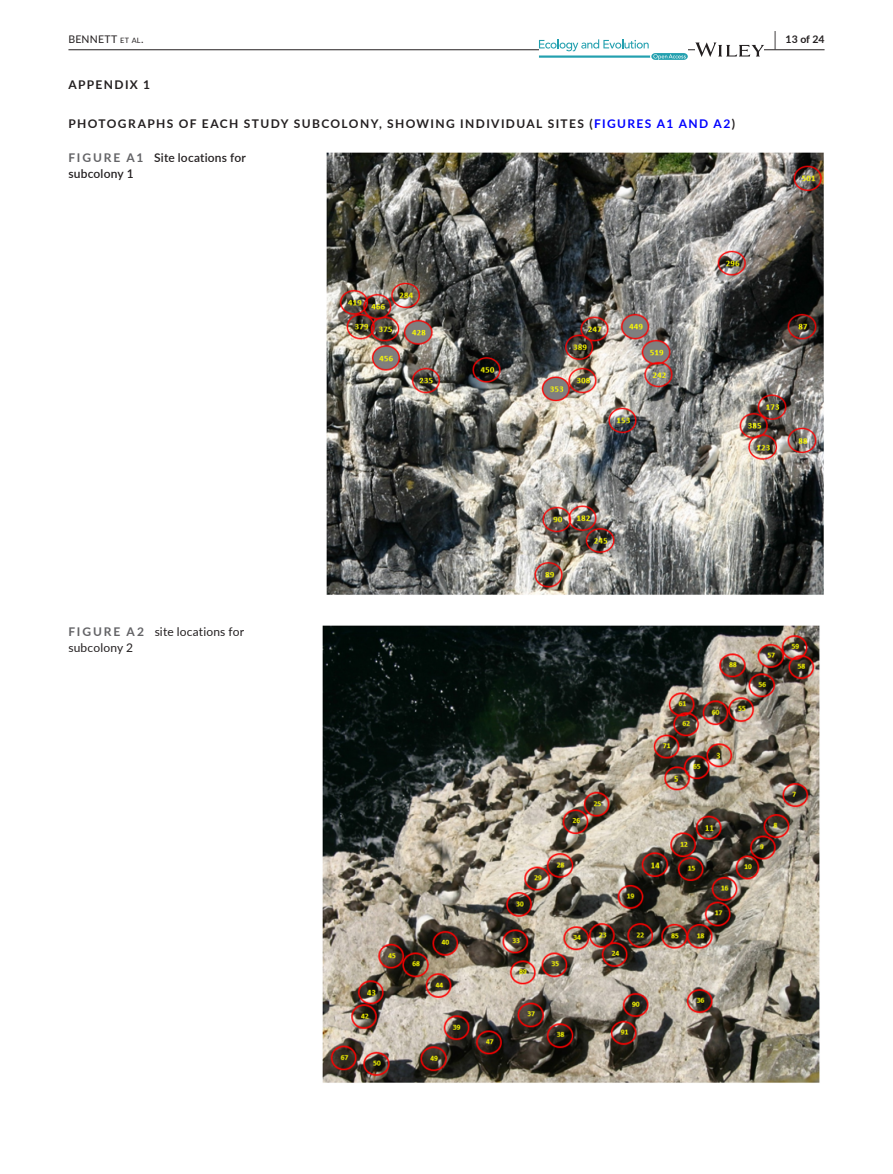
<style>
.page{position:relative;width:893px;height:1174px;background:#fff}
.page>*{position:absolute;margin:0;border:0;box-sizing:border-box;transform-origin:0 0}
.t1{font:700 12px "Lato";letter-spacing:.115em;color:#231f20}
.t2{font:600 12px/16.5px "Lato";letter-spacing:.015em;color:#231f20}
.t3{font:12px/16.5px "Lato";letter-spacing:.015em;color:#231f20}
.t4{font:10.5px "Lato";letter-spacing:.02em;color:#231f20}
.t5{font:700 10.5px "Lato";color:#231f20}
.s1{font-size:7.35px}
.s2{font-size:19.5px}
.s3{color:#00f}
.s4{font-weight:700;color:#636366}
</style>
<div class="page">
<hr style="left:68px;top:49px;width:756px;height:1px;background:#231f20">
<svg style="left:539px;top:39px;width:149px;height:21px"></svg>
<svg style="left:695px;top:42px;width:69px;height:15px"></svg>
<img style="left:327px;top:152px;width:497px;height:443px">
<img style="left:323px;top:626px;width:497px;height:457px">
<p class="t4" style="left:68px;top:31px;width:77px">BENNETT <span class="s1">et al</span>.</p>
<p class="t5" style="left:774px;top:31px;width:52px"><span class="s2">|</span> 13 of 24</p>
<p class="t1" style="left:68px;top:75px;width:83px">APPENDIX 1</p>
<p class="t1" style="left:68px;top:114px;width:668px">PHOTOGRAPHS OF EACH STUDY SUBCOLONY, SHOWING INDIVIDUAL SITES (<span class="s3">FIGURES A1 AND A2</span>)</p>
<p class="t2" style="left:68px;top:149px;width:179px"><span class="s4">FIGURE A1</span> Site locations for subcolony 1</p>
<p class="t3" style="left:68px;top:622px;width:177px"><span class="s4">FIGURE A 2</span> site locations for subcolony 2</p>
</div>
